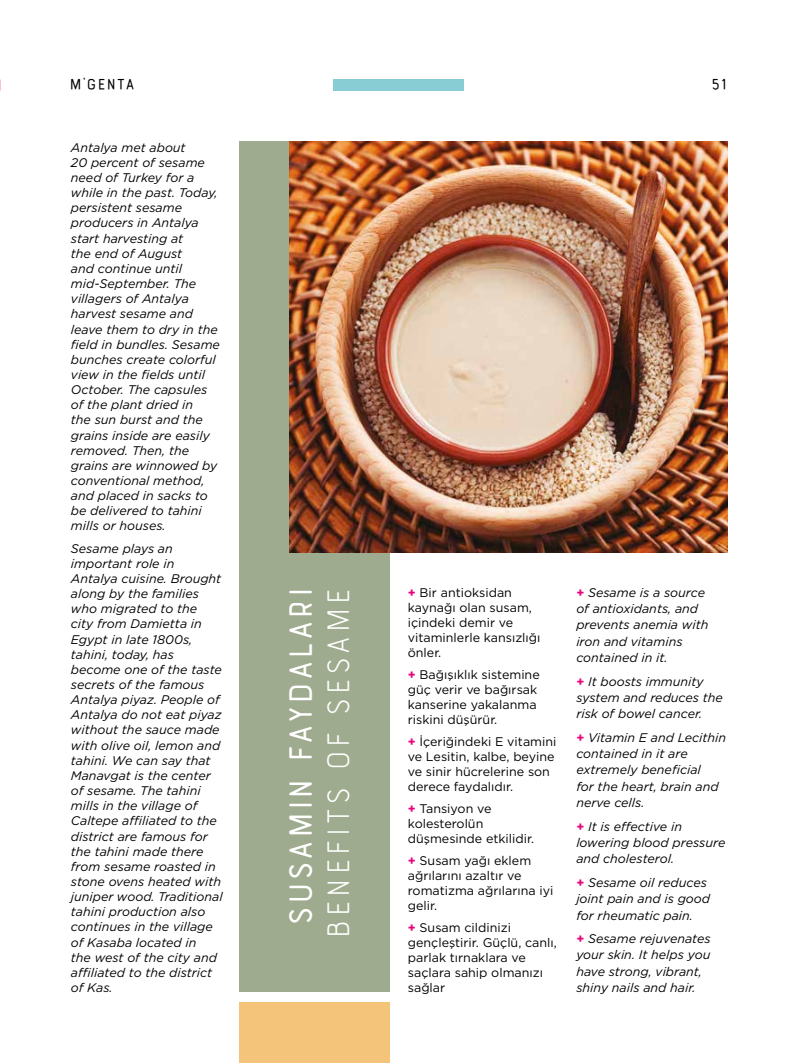
<style>
.page{position:relative;width:798px;height:1063px;background:#fff}
.page>*{position:absolute;margin:0;border:0;box-sizing:border-box;transform-origin:0 0}
.t1{font:700 37.5px "Bourton Line";color:#fff}
.t2{font:500 37.5px "Bourton Line";color:#fff}
.t3{font:700 17.5px "Bourton Line";color:#000}
.t4{font:italic 12.5px/15.1px "Gotham";color:#000}
.t5{font:12.5px/15px "Gotham";color:#000}
.s1{font-weight:700;color:#e6007d}
.s2{font-weight:700;font-style:normal;color:#e6007d}
</style>
<div class="page">
<div style="left:239px;top:142px;width:151px;height:850px;background:#9fab8e"></div>
<div style="left:239px;top:1003px;width:151px;height:60px;background:#f4c47a"></div>
<img style="left:289px;top:142px;width:437px;height:410px">
<div style="left:334px;top:80px;width:130px;height:11px;background:#88cdd3"></div>
<h2 class="t3" style="left:69px;top:74px;width:68px">M'GENTA</h2>
<h2 class="t3" style="left:710px;top:74px;width:18px">51</h2>
<p class="t4" style="left:71px;top:139px;width:150px">Antalya met about<br>20 percent of sesame need of Turkey for a while in the past. Today, persistent sesame producers in Antalya start harvesting at<br>the end of August<br>and continue until mid-September. The villagers of Antalya harvest sesame and leave them to dry in the field in bundles. Sesame bunches create colorful view in the fields until<br>October. The capsules of the plant dried in<br>the sun burst and the grains inside are easily removed. Then, the grains are winnowed by conventional method, and placed in sacks to be delivered to tahini mills or houses.</p>
<p class="t4" style="left:71px;top:540px;width:153px">Sesame plays an important role in<br>Antalya cuisine. Brought along by the families who migrated to the city from Damietta in<br>Egypt in late 1800s, tahini, today, has become one of the taste secrets of the famous<br>Antalya piyaz. People of<br>Antalya do not eat piyaz without the sauce made with olive oil, lemon and tahini. We can say that<br>Manavgat is the center of sesame. The tahini mills in the village of<br>Caltepe affiliated to the district are famous for the tahini made there from sesame roasted in stone ovens heated with juniper wood. Traditional tahini production also continues in the village of Kasaba located in<br>the west of the city and affiliated to the district of Kas.</p>
<h1 class="t1" style="left:277px;top:926px;width:341px;rotate:-90deg">SUSAMIN FAYDALARI</h1>
<h1 class="t2" style="left:315px;top:940px;width:355px;rotate:-90deg">BENEFITS OF SESAME</h1>
<p class="t5" style="left:407px;top:584px;width:134px"><span class="s1">+</span> Bir antioksidan kaynağı olan susam, içindeki demir ve vitaminlerle kansızlığı önler.</p>
<p class="t5" style="left:407px;top:667px;width:133px"><span class="s1">+</span> Bağışıklık sistemine güç verir ve bağırsak kanserine yakalanma riskini düşürür.</p>
<p class="t5" style="left:407px;top:734px;width:150px"><span class="s1">+</span> İçeriğindeki E vitamini ve Lesitin, kalbe, beyine ve sinir hücrelerine son derece faydalıdır.</p>
<p class="t5" style="left:407px;top:801px;width:128px"><span class="s1">+</span> Tansiyon ve kolesterolün düşmesinde etkilidir.</p>
<p class="t5" style="left:407px;top:853px;width:147px"><span class="s1">+</span> Susam yağı eklem ağrılarını azaltır ve romatizma ağrılarına iyi gelir.</p>
<p class="t5" style="left:407px;top:920px;width:150px"><span class="s1">+</span> Susam cildinizi gençleştirir. Güçlü, canlı, parlak tırnaklara ve saçlara sahip olmanızı sağlar</p>
<p class="t4" style="left:576px;top:584px;width:134px;line-height:16.4px"><span class="s2">+</span> Sesame is a source of antioxidants, and prevents anemia with iron and vitamins contained in it.</p>
<p class="t4" style="left:576px;top:673px;width:148px;line-height:16.4px"><span class="s2">+</span> It boosts immunity system and reduces the risk of bowel cancer.</p>
<p class="t4" style="left:576px;top:729px;width:151px;line-height:16.4px"><span class="s2">+</span> Vitamin E and Lecithin contained in it are extremely beneficial<br>for the heart, brain and nerve cells.</p>
<p class="t4" style="left:576px;top:818px;width:151px;line-height:16.4px"><span class="s2">+</span> It is effective in lowering blood pressure and cholesterol.</p>
<p class="t4" style="left:576px;top:874px;width:135px;line-height:16.4px"><span class="s2">+</span> Sesame oil reduces joint pain and is good for rheumatic pain.</p>
<p class="t4" style="left:576px;top:930px;width:136px;line-height:16.4px"><span class="s2">+</span> Sesame rejuvenates your skin. It helps you have strong, vibrant, shiny nails and hair.</p>
</div>
